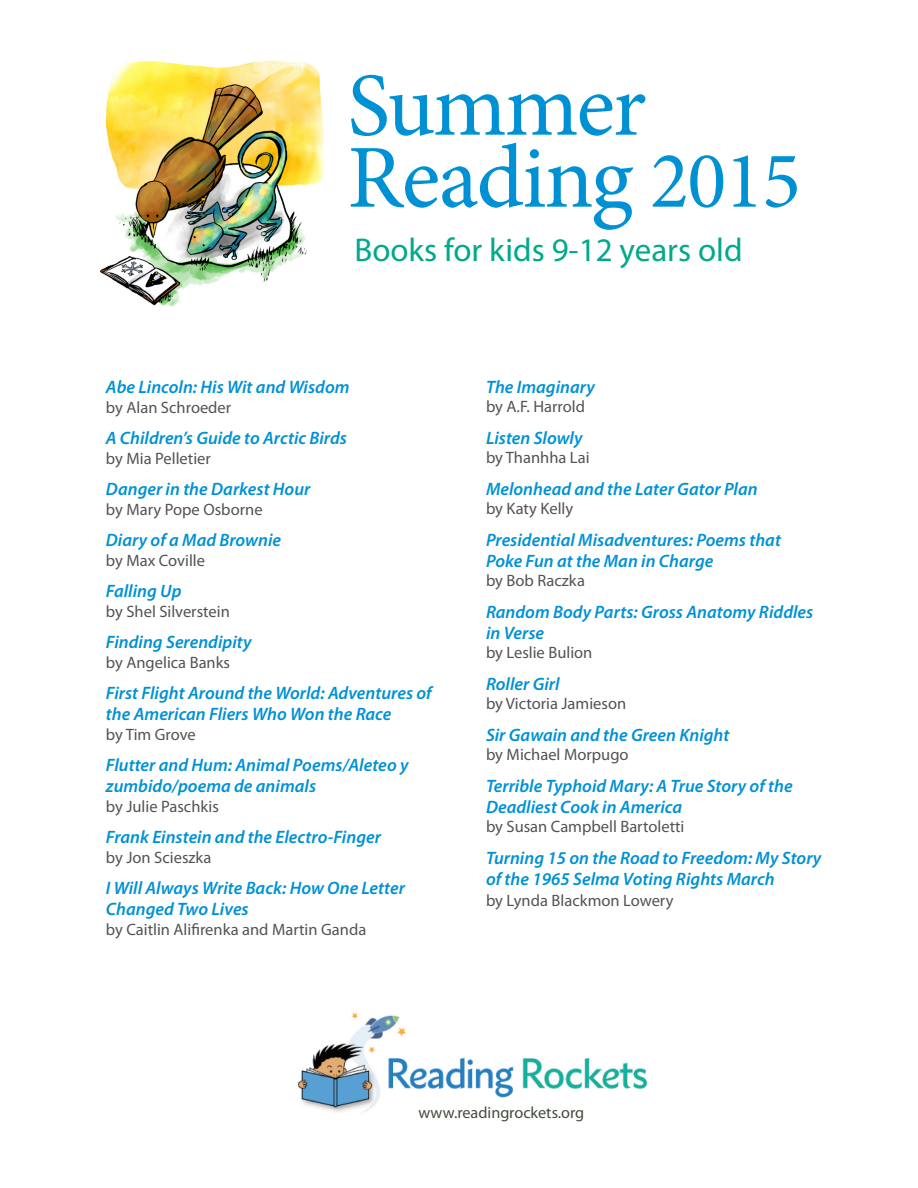
<style>
.page{position:relative;width:918px;height:1188px;background:#fff}
.page>*{position:absolute;margin:0;border:0;box-sizing:border-box;transform-origin:0 0}
.t1{font:90px "Minion Pro";letter-spacing:-.02em;color:#0091d5}
.t2{font:33px "Myriad Pro";color:#00a98b}
.t3{font:italic 600 18px "Myriad Pro";color:#0091d5}
.t4{font:16.5px "Myriad Pro";color:#535355}
.t5{font:16.2px "Myriad Pro";color:#434c3d}
.s1{font-size:81px}
</style>
<div class="page">
<img style="left:99px;top:60px;width:225px;height:247px">
<img style="left:298px;top:1013px;width:350px;height:100px">
<p class="t1" style="left:347px;top:46px;width:300px">Summer</p>
<p class="t1" style="left:347px;top:118px;width:455px">Reading <span class="s1">2015</span></p>
<p class="t2" style="left:354px;top:229px;width:390px">Books for kids 9-12 years old</p>
<p class="t3" style="left:106px;top:376px;width:245px">Abe Lincoln: His Wit and Wisdom</p>
<p class="t4" style="left:106px;top:397px;width:127px">by Alan Schroeder</p>
<p class="t3" style="left:106px;top:427px;width:243px">A Children’s Guide to Arctic Birds</p>
<p class="t4" style="left:106px;top:448px;width:106px">by Mia Pelletier</p>
<p class="t3" style="left:106px;top:478px;width:206px">Danger in the Darkest Hour</p>
<p class="t4" style="left:106px;top:499px;width:158px">by Mary Pope Osborne</p>
<p class="t3" style="left:106px;top:529px;width:177px">Diary of a Mad Brownie</p>
<p class="t4" style="left:106px;top:550px;width:101px">by Max Coville</p>
<p class="t3" style="left:106px;top:580px;width:77px">Falling Up</p>
<p class="t4" style="left:106px;top:601px;width:125px">by Shel Silverstein</p>
<p class="t3" style="left:106px;top:631px;width:147px">Finding Serendipity</p>
<p class="t4" style="left:106px;top:652px;width:126px">by Angelica Banks</p>
<p class="t3" style="left:106px;top:682px;width:327px">First Flight Around the World: Adventures of</p>
<p class="t3" style="left:106px;top:703px;width:287px">the American Fliers Who Won the Race</p>
<p class="t4" style="left:106px;top:724px;width:91px">by Tim Grove</p>
<p class="t3" style="left:106px;top:754px;width:304px">Flutter and Hum: Animal Poems/Aleteo y</p>
<p class="t3" style="left:106px;top:775px;width:212px">zumbido/poema de animals</p>
<p class="t4" style="left:106px;top:796px;width:115px">by Julie Paschkis</p>
<p class="t3" style="left:106px;top:826px;width:277px">Frank Einstein and the Electro-Finger</p>
<p class="t4" style="left:106px;top:847px;width:107px">by Jon Scieszka</p>
<p class="t3" style="left:106px;top:877px;width:301px">I Will Always Write Back: How One Letter</p>
<p class="t3" style="left:106px;top:898px;width:144px">Changed Two Lives</p>
<p class="t4" style="left:106px;top:919px;width:262px">by Caitlin Alifirenka and Martin Ganda</p>
<p class="t3" style="left:486px;top:375px;width:111px">The Imaginary</p>
<p class="t4" style="left:486px;top:396px;width:101px">by A.F. Harrold</p>
<p class="t3" style="left:486px;top:426px;width:98px">Listen Slowly</p>
<p class="t4" style="left:486px;top:447px;width:105px">by Thanhha Lai</p>
<p class="t3" style="left:486px;top:477px;width:273px">Melonhead and the Later Gator Plan</p>
<p class="t4" style="left:486px;top:498px;width:89px">by Katy Kelly</p>
<p class="t3" style="left:486px;top:528px;width:297px">Presidential Misadventures: Poems that</p>
<p class="t3" style="left:486px;top:549px;width:229px">Poke Fun at the Man in Charge</p>
<p class="t4" style="left:486px;top:570px;width:100px">by Bob Raczka</p>
<p class="t3" style="left:486px;top:600px;width:329px">Random Body Parts: Gross Anatomy Riddles</p>
<p class="t3" style="left:486px;top:621px;width:60px">in Verse</p>
<p class="t4" style="left:486px;top:642px;width:108px">by Leslie Bulion</p>
<p class="t3" style="left:486px;top:672px;width:75px">Roller Girl</p>
<p class="t4" style="left:486px;top:693px;width:142px">by Victoria Jamieson</p>
<p class="t3" style="left:486px;top:723px;width:245px">Sir Gawain and the Green Knight</p>
<p class="t4" style="left:486px;top:744px;width:144px">by Michael Morpugo</p>
<p class="t3" style="left:486px;top:774px;width:308px">Terrible Typhoid Mary: A True Story of the</p>
<p class="t3" style="left:486px;top:795px;width:198px">Deadliest Cook in America</p>
<p class="t4" style="left:486px;top:816px;width:200px">by Susan Campbell Bartoletti</p>
<p class="t3" style="left:486px;top:846px;width:337px">Turning 15 on the Road to Freedom: My Story</p>
<p class="t3" style="left:486px;top:867px;width:290px">of the 1965 Selma Voting Rights March</p>
<p class="t4" style="left:486px;top:890px;width:189px">by Lynda Blackmon Lowery</p>
<p class="t5" style="left:418px;top:1103px;width:167px">www.readingrockets.org</p>
</div>
